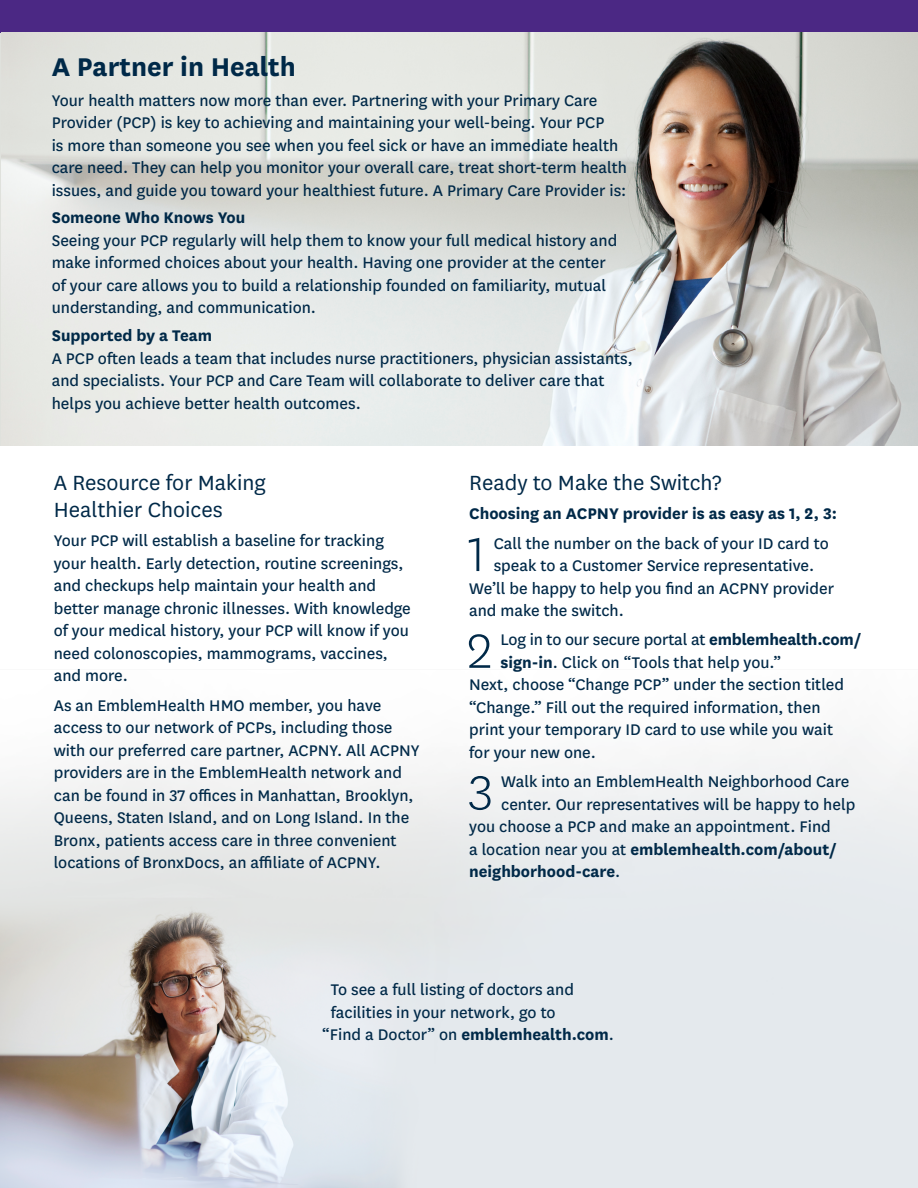
<style>
.page{position:relative;width:918px;height:1188px;background:#fff}
.page>*{position:absolute;margin:0;border:0;box-sizing:border-box;transform-origin:0 0}
.t1{font:300 56.25px "National";color:#002948}
.t2{font:700 30px "National";color:#002948}
.t3{font:24px/27px "National";color:#002948}
.t4{font:18px/22.5px "National";color:#002948}
.t5{font:700 18px "National";color:#002948}
.s1{font-weight:700}
.s2{font-weight:400}
</style>
<div class="page">
<div style="left:0;top:0;width:918px;height:33px;background:#4b2884"></div>
<img style="left:1px;top:33px;width:917px;height:413px">
<img style="left:0;top:746px;width:918px;height:442px">
<h2 class="t2" style="left:52px;top:46px;width:246px">A Partner in Health</h2>
<p class="t4" style="left:52px;top:88px;width:577px">Your health matters now more than ever. Partnering with your Primary Care Provider (PCP) is key to achieving and maintaining your well-being. Your PCP<br>is more than someone you see when you feel sick or have an immediate health care need. They can help you monitor your overall care, treat short-term health issues, and guide you toward your healthiest future. A Primary Care Provider is:</p>
<p class="t5" style="left:52px;top:205px;width:195px">Someone Who Knows You</p>
<p class="t4" style="left:52px;top:228px;width:567px">Seeing your PCP regularly will help them to know your full medical history and make informed choices about your health. Having one provider at the center of your care allows you to build a relationship founded on familiarity, mutual understanding, and communication.</p>
<p class="t5" style="left:52px;top:323px;width:162px">Supported by a Team</p>
<p class="t4" style="left:52px;top:346px;width:583px">A PCP often leads a team that includes nurse practitioners, physician assistants, and specialists. Your PCP and Care Team will collaborate to deliver care that helps you achieve better health outcomes.</p>
<h3 class="t3" style="left:54px;top:468px;width:214px">A Resource for Making<br>Healthier Choices</h3>
<p class="t4" style="left:54px;top:529px;width:359px">Your PCP will establish a baseline for tracking your health. Early detection, routine screenings, and checkups help maintain your health and better manage chronic illnesses. With knowledge of your medical history, your PCP will know if you need colonoscopies, mammograms, vaccines, and more.</p>
<p class="t4" style="left:54px;top:693px;width:367px">As an EmblemHealth HMO member, you have access to our network of PCPs, including those with our preferred care partner, ACPNY. All ACPNY providers are in the EmblemHealth network and can be found in 37 offices in Manhattan, Brooklyn, Queens, Staten Island, and on Long Island. In the Bronx, patients access care in three convenient locations of BronxDocs, an affiliate of ACPNY.</p>
<h3 class="t3" style="left:469px;top:468px;width:254px">Ready to Make the Switch?</h3>
<p class="t5" style="left:469px;top:501px;width:369px">Choosing an ACPNY provider is as easy as 1, 2, 3:</p>
<h1 class="t1" style="left:468px;top:519px;width:19px">1</h1>
<p class="t4" style="left:494px;top:531px;width:337px">Call the number on the back of your ID card to</p>
<p class="t4" style="left:494px;top:553px;width:322px">speak to a Customer Service representative.</p>
<p class="t4" style="left:469px;top:576px;width:366px">We’ll be happy to help you find an ACPNY provider</p>
<p class="t4" style="left:469px;top:598px;width:156px">and make the switch.</p>
<h1 class="t1" style="left:467px;top:616px;width:26px">2</h1>
<p class="t4" style="left:500px;top:628px;width:363px">Log in to our secure portal at <span class="s1">emblemhealth.com/</span></p>
<p class="t4" style="left:500px;top:650px;width:282px"><span class="s1">sign-in</span>. Click on “Tools that help you.”</p>
<p class="t4" style="left:469px;top:673px;width:376px">Next, choose “Change PCP” under the section titled</p>
<p class="t4" style="left:469px;top:695px;width:353px">“Change.” Fill out the required information, then</p>
<p class="t4" style="left:469px;top:718px;width:365px">print your temporary ID card to use while you wait</p>
<p class="t4" style="left:469px;top:740px;width:128px">for your new one.</p>
<h1 class="t1" style="left:469px;top:757px;width:25px">3</h1>
<p class="t4" style="left:501px;top:769px;width:350px">Walk into an EmblemHealth Neighborhood Care</p>
<p class="t4" style="left:501px;top:792px;width:356px">center. Our representatives will be happy to help</p>
<p class="t4" style="left:469px;top:814px;width:363px">you choose a PCP and make an appointment. Find</p>
<p class="t5" style="left:469px;top:836px;width:369px"><span class="s2">a location near you at</span> emblemhealth.com/about/</p>
<p class="t5" style="left:469px;top:859px;width:153px">neighborhood-care<span class="s2">.</span></p>
<p class="t4" style="left:331px;top:978px;width:245px">To see a full listing of doctors and</p>
<p class="t4" style="left:331px;top:1000px;width:226px">facilities in your network, go to</p>
<p class="t4" style="left:322px;top:1023px;width:293px">“Find a Doctor” on <span class="s1">emblemhealth.com</span>.</p>
</div>
